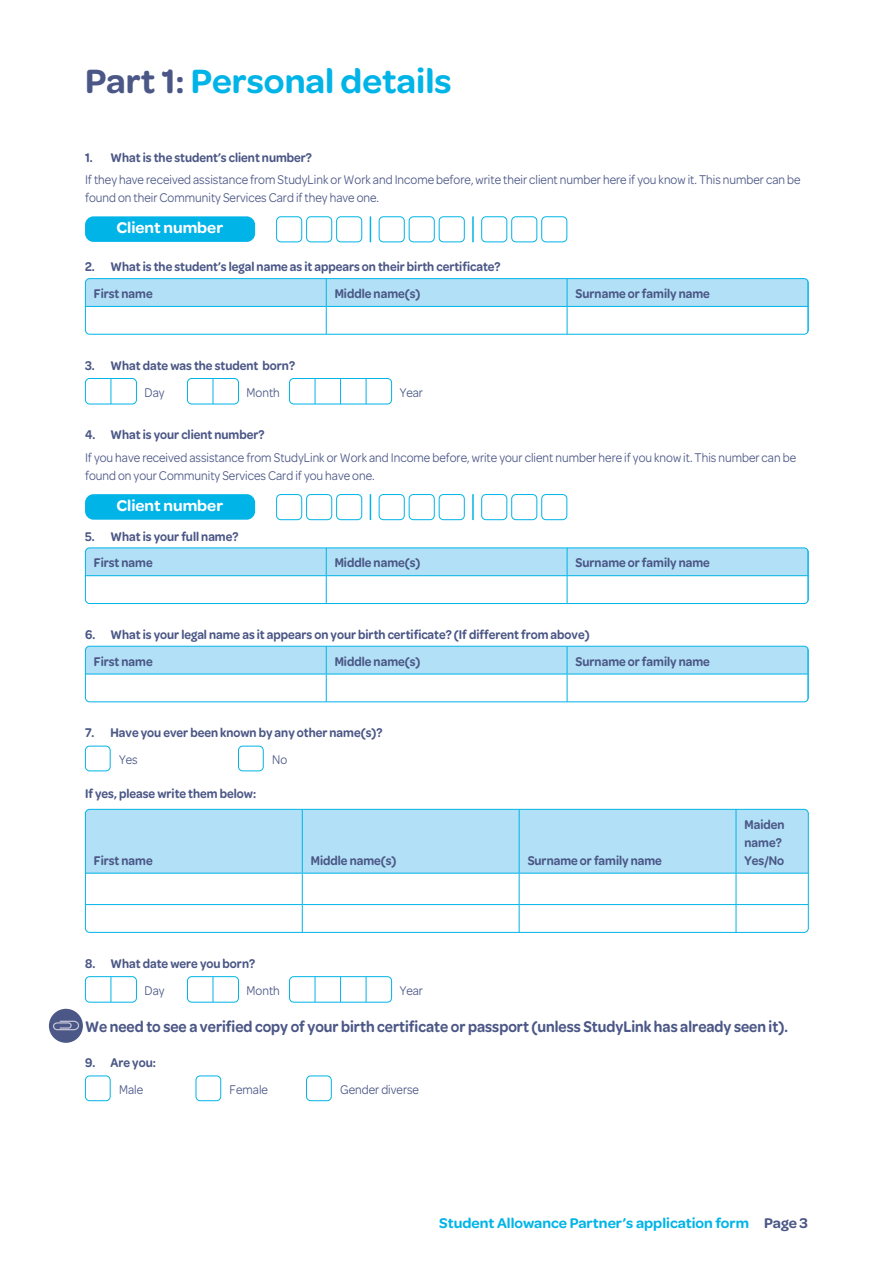
<style>
.page{position:relative;width:893px;height:1263px;background:#fff}
.page>*{position:absolute;margin:0;border:0;box-sizing:border-box;transform-origin:0 0}
.Head_1{font:600 36px "Omnes";color:#00b4e7}
.Head_4{font:600 16.5px "Omnes";color:#4b5786;scale:.9 1}
.Client_number{font:600 16.5px "Omnes";color:#fff}
.t1{font:600 15px "Omnes";color:#00b4e7}
.Body{font:600 13.5px/18px "Omnes";color:#4b5786;scale:.9 1}
.Body-2{font:13.5px/18px "Omnes";color:#4b5786;scale:.9 1}
.s1{color:#4b5786}
</style>
<div class="page">
<svg style="left:370px;top:216px;width:1px;height:26px"></svg>
<hr style="left:472px;top:216px;width:2px;height:26px;background:#00b4e7">
<div style="left:85px;top:216px;width:170px;height:26px;background:#00b4e7;border-radius:9px"></div>
<div style="left:276px;top:216px;width:26px;height:26px;border:1px solid #00b4e7;border-radius:4px"></div>
<div style="left:306px;top:216px;width:26px;height:26px;border:1px solid #00b4e7;border-radius:4px"></div>
<div style="left:336px;top:216px;width:26px;height:26px;border:1px solid #00b4e7;border-radius:4px"></div>
<div style="left:379px;top:216px;width:26px;height:26px;border:1px solid #00b4e7;border-radius:4px"></div>
<div style="left:409px;top:216px;width:26px;height:26px;border:1px solid #00b4e7;border-radius:4px"></div>
<div style="left:439px;top:216px;width:26px;height:26px;border:1px solid #00b4e7;border-radius:4px"></div>
<div style="left:481px;top:216px;width:26px;height:26px;border:1px solid #00b4e7;border-radius:4px"></div>
<div style="left:511px;top:216px;width:26px;height:26px;border:1px solid #00b4e7;border-radius:4px"></div>
<div style="left:541px;top:216px;width:26px;height:26px;border:1px solid #00b4e7;border-radius:4px"></div>
<svg style="left:87px;top:280px;width:720px;height:53px"></svg>
<div style="left:85px;top:278px;width:724px;height:57px;border:1px solid #00b4e7;border-radius:4px"></div>
<svg style="left:111px;top:380px;width:1px;height:22px"></svg>
<div style="left:85px;top:378px;width:52px;height:26px;border:1px solid #00b4e7;border-radius:4px"></div>
<svg style="left:213px;top:380px;width:1px;height:22px"></svg>
<div style="left:187px;top:378px;width:52px;height:26px;border:1px solid #00b4e7;border-radius:4px"></div>
<svg style="left:315px;top:380px;width:1px;height:22px"></svg>
<svg style="left:340px;top:380px;width:1px;height:22px"></svg>
<svg style="left:366px;top:380px;width:1px;height:22px"></svg>
<div style="left:289px;top:378px;width:103px;height:26px;border:1px solid #00b4e7;border-radius:4px"></div>
<svg style="left:370px;top:494px;width:1px;height:26px"></svg>
<hr style="left:472px;top:494px;width:2px;height:26px;background:#00b4e7">
<div style="left:85px;top:494px;width:170px;height:26px;background:#00b4e7;border-radius:9px"></div>
<div style="left:276px;top:494px;width:26px;height:26px;border:1px solid #00b4e7;border-radius:4px"></div>
<div style="left:306px;top:494px;width:26px;height:26px;border:1px solid #00b4e7;border-radius:4px"></div>
<div style="left:336px;top:494px;width:26px;height:26px;border:1px solid #00b4e7;border-radius:4px"></div>
<div style="left:379px;top:494px;width:26px;height:26px;border:1px solid #00b4e7;border-radius:4px"></div>
<div style="left:409px;top:494px;width:26px;height:26px;border:1px solid #00b4e7;border-radius:4px"></div>
<div style="left:439px;top:494px;width:26px;height:26px;border:1px solid #00b4e7;border-radius:4px"></div>
<div style="left:481px;top:494px;width:26px;height:26px;border:1px solid #00b4e7;border-radius:4px"></div>
<div style="left:511px;top:494px;width:26px;height:26px;border:1px solid #00b4e7;border-radius:4px"></div>
<div style="left:541px;top:494px;width:26px;height:26px;border:1px solid #00b4e7;border-radius:4px"></div>
<svg style="left:87px;top:549px;width:720px;height:53px"></svg>
<div style="left:85px;top:547px;width:724px;height:57px;border:1px solid #00b4e7;border-radius:4px"></div>
<svg style="left:85px;top:646px;width:723px;height:56px"></svg>
<div style="left:85px;top:646px;width:724px;height:56px;border:1px solid #00b4e7;border-radius:4px"></div>
<div style="left:85px;top:746px;width:26px;height:25px;border:1px solid #00b4e7;border-radius:4px"></div>
<div style="left:238px;top:746px;width:26px;height:25px;border:1px solid #00b4e7;border-radius:4px"></div>
<div style="left:85px;top:809px;width:722px;height:64px;background:#b2e0f6"></div>
<hr style="left:302px;top:809px;width:1px;height:64px;background:#00b4e7">
<hr style="left:519px;top:809px;width:1px;height:64px;background:#00b4e7">
<hr style="left:736px;top:809px;width:1px;height:64px;background:#00b4e7">
<hr style="left:302px;top:873px;width:1px;height:31px;background:#00b4e7">
<hr style="left:519px;top:873px;width:1px;height:31px;background:#00b4e7">
<hr style="left:736px;top:873px;width:1px;height:31px;background:#00b4e7">
<hr style="left:85px;top:904px;width:217px;height:1px;background:#00b4e7">
<hr style="left:302px;top:904px;width:217px;height:1px;background:#00b4e7">
<svg style="left:302px;top:905px;width:1px;height:26px"></svg>
<hr style="left:519px;top:904px;width:217px;height:1px;background:#00b4e7">
<svg style="left:519px;top:905px;width:1px;height:26px"></svg>
<hr style="left:736px;top:904px;width:72px;height:1px;background:#00b4e7">
<svg style="left:736px;top:905px;width:1px;height:26px"></svg>
<hr style="left:85px;top:873px;width:217px;height:1px;background:#00b4e7">
<hr style="left:302px;top:873px;width:217px;height:1px;background:#00b4e7">
<hr style="left:519px;top:873px;width:217px;height:1px;background:#00b4e7">
<hr style="left:736px;top:873px;width:72px;height:1px;background:#00b4e7">
<div style="left:85px;top:809px;width:724px;height:124px;border:1px solid #00b4e7;border-radius:4px"></div>
<svg style="left:111px;top:978px;width:1px;height:22px"></svg>
<div style="left:85px;top:976px;width:52px;height:26px;border:1px solid #00b4e7;border-radius:4px"></div>
<svg style="left:213px;top:978px;width:1px;height:22px"></svg>
<div style="left:187px;top:976px;width:52px;height:26px;border:1px solid #00b4e7;border-radius:4px"></div>
<svg style="left:315px;top:978px;width:1px;height:22px"></svg>
<svg style="left:340px;top:978px;width:1px;height:22px"></svg>
<svg style="left:366px;top:978px;width:1px;height:22px"></svg>
<div style="left:289px;top:976px;width:103px;height:26px;border:1px solid #00b4e7;border-radius:4px"></div>
<div style="left:85px;top:1075px;width:26px;height:26px;border:1px solid #00b4e7;border-radius:4px"></div>
<div style="left:196px;top:1075px;width:25px;height:26px;border:1px solid #00b4e7;border-radius:4px"></div>
<div style="left:306px;top:1075px;width:26px;height:26px;border:1px solid #00b4e7;border-radius:4px"></div>
<div style="left:49px;top:1009px;width:34px;height:34px;background:#4b5786;border-radius:50%"></div>
<svg style="left:53px;top:1021px;width:26px;height:9px"></svg>
<p class="Head_1" style="left:85px;top:55px;width:368px"><span class="s1">Part 1:</span> Personal details</p>
<p class="Body" style="left:85px;top:147px;width:254px">1. What is the student’s client number?</p>
<p class="Body-2" style="left:85px;top:170px;width:796px">If they have received assistance from StudyLink or Work and Income before, write their client number here if you know it. This number can be found on their Community Services Card if they have one.</p>
<p class="Client_number" style="left:116px;top:216px;width:108px">Client number</p>
<p class="Body" style="left:85px;top:257px;width:463px">2. What is the student’s legal name as it appears on their birth certificate?</p>
<p class="Body" style="left:94px;top:284px;width:67px">First name</p>
<p class="Body" style="left:335px;top:284px;width:97px">Middle name(s)</p>
<p class="Body" style="left:576px;top:284px;width:151px">Surname or family name</p>
<p class="Body" style="left:85px;top:355px;width:235px">3. What date was the student born?</p>
<p class="Body-2" style="left:145px;top:382px;width:24px">Day</p>
<p class="Body-2" style="left:247px;top:382px;width:38px">Month</p>
<p class="Body-2" style="left:400px;top:382px;width:27px">Year</p>
<p class="Body" style="left:85px;top:425px;width:201px">4. What is your client number?</p>
<p class="Body-2" style="left:85px;top:447px;width:792px">If you have received assistance from StudyLink or Work and Income before, write your client number here if you know it. This number can be found on your Community Services Card if you have one.</p>
<p class="Client_number" style="left:116px;top:494px;width:108px">Client number</p>
<p class="Body" style="left:85px;top:526px;width:172px">5. What is your full name?</p>
<p class="Body" style="left:94px;top:553px;width:67px">First name</p>
<p class="Body" style="left:335px;top:553px;width:97px">Middle name(s)</p>
<p class="Body" style="left:576px;top:553px;width:151px">Surname or family name</p>
<p class="Body" style="left:85px;top:625px;width:562px">6. What is your legal name as it appears on your birth certificate? (If different from above)</p>
<p class="Body" style="left:94px;top:651px;width:67px">First name</p>
<p class="Body" style="left:335px;top:651px;width:97px">Middle name(s)</p>
<p class="Body" style="left:576px;top:651px;width:151px">Surname or family name</p>
<p class="Body" style="left:85px;top:723px;width:332px">7. Have you ever been known by any other name(s)?</p>
<p class="Body-2" style="left:119px;top:750px;width:22px">Yes</p>
<p class="Body-2" style="left:272px;top:750px;width:18px">No</p>
<p class="Body" style="left:85px;top:783px;width:192px">If yes, please write them below:</p>
<p class="Body" style="left:94px;top:850px;width:67px">First name</p>
<p class="Body" style="left:311px;top:850px;width:97px">Middle name(s)</p>
<p class="Body" style="left:528px;top:850px;width:151px">Surname or family name</p>
<p class="Body" style="left:744px;top:814px;width:46px">Maiden name?<br>Yes/No</p>
<p class="Body" style="left:85px;top:953px;width:190px">8. What date were you born?</p>
<p class="Body-2" style="left:145px;top:980px;width:24px">Day</p>
<p class="Body-2" style="left:247px;top:980px;width:38px">Month</p>
<p class="Body-2" style="left:400px;top:980px;width:27px">Year</p>
<p class="Head_4" style="left:85px;top:1015px;width:782px">We need to see a verified copy of your birth certificate or passport (unless StudyLink has already seen it).</p>
<p class="Body" style="left:85px;top:1053px;width:80px">9. Are you:</p>
<p class="Body-2" style="left:119px;top:1079px;width:28px">Male</p>
<p class="Body-2" style="left:230px;top:1079px;width:44px">Female</p>
<p class="Body-2" style="left:340px;top:1079px;width:89px">Gender diverse</p>
<p class="t1" style="left:439px;top:1212px;width:370px">Student Allowance Partner’s application form <span class="s1">Page 3</span></p>
</div>
